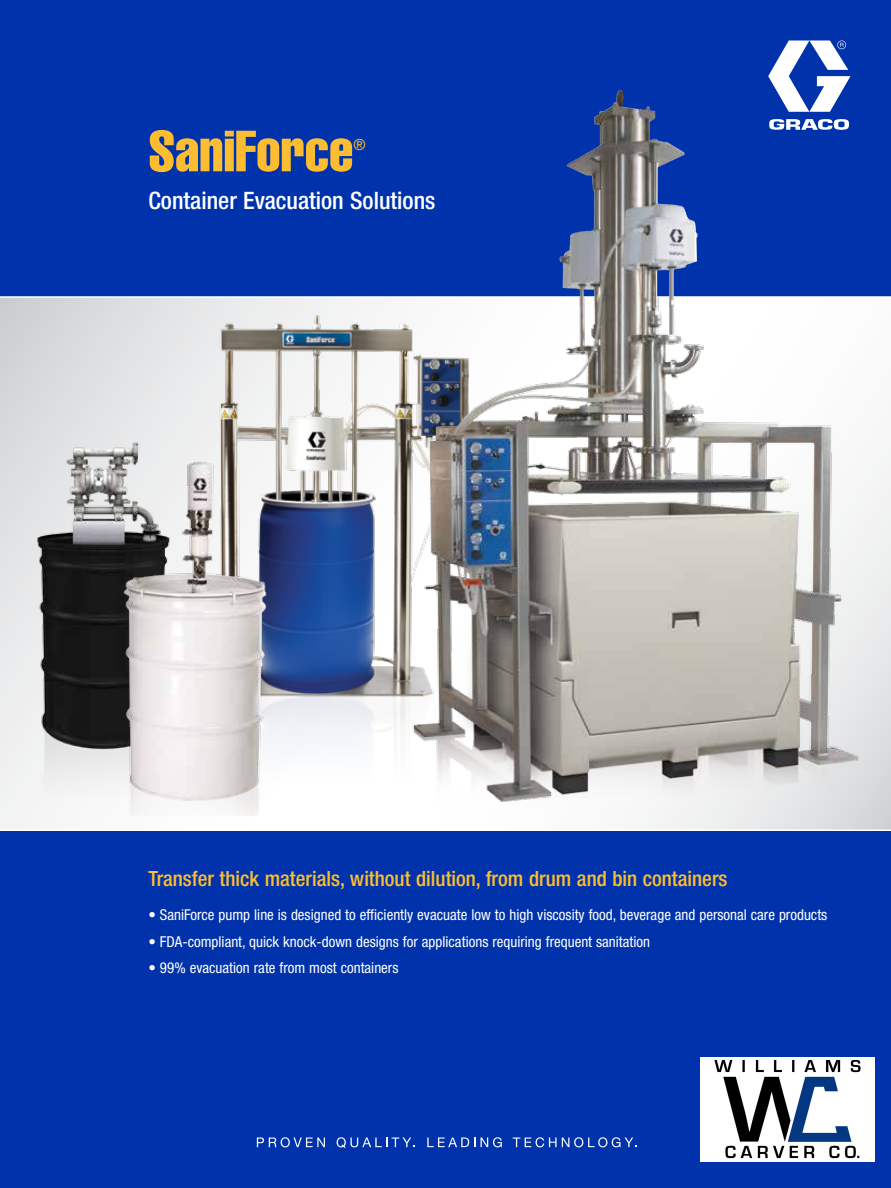
<style>
.page{position:relative;width:891px;height:1188px;background:#0033ab}
.page>*{position:absolute;margin:0;border:0;box-sizing:border-box;transform-origin:0 0}
.t1{font:57px "Helvetica LT Std Comp";color:#fcbd30}
.t2{font:500 condensed 24px "Helvetica Neue LT Std";color:#fff}
.t3{font:500 condensed 21px "Helvetica Neue LT Std";color:#fcbd30}
.t4{font:condensed 15.3px "Helvetica Neue LT Std";color:#fcbd30}
.t5{font:condensed 15px "Helvetica Neue LT Std";color:#fff}
</style>
<div class="page">
<svg style="left:768px;top:41px;width:82px;height:89px"></svg>
<svg style="left:0;top:298px;width:891px;height:532px;background:#e5e6e7"></svg>
<img style="left:21px;top:430px;width:169px;height:395px">
<hr style="left:0;top:296px;width:891px;height:2px;background:#fff">
<img style="left:198px;top:315px;width:192px;height:486px">
<hr style="left:0;top:830px;width:891px;height:1px;background:#fff">
<svg style="left:257px;top:1137px;width:68px;height:10px"></svg>
<svg style="left:337px;top:1137px;width:78px;height:11px"></svg>
<svg style="left:427px;top:1138px;width:48px;height:9px"></svg>
<svg style="left:481px;top:1137px;width:21px;height:10px"></svg>
<svg style="left:513px;top:1137px;width:124px;height:10px"></svg>
<img style="left:390px;top:298px;width:488px;height:532px">
<img style="left:110px;top:421px;width:183px;height:395px">
<img style="left:559px;top:89px;width:139px;height:218px">
<img style="left:701px;top:1057px;width:174px;height:105px">
<h1 class="t1" style="left:148px;top:115px;width:206px">SaniForce</h1>
<p class="t4" style="left:353px;top:136px;width:14px">®</p>
<h2 class="t2" style="left:148px;top:186px;width:288px">Container Evacuation Solutions</h2>
<h3 class="t3" style="left:148px;top:866px;width:581px">Transfer thick materials, without dilution, from drum and bin containers</h3>
<p class="t5" style="left:148px;top:906px;width:680px">• SaniForce pump line is designed to efficiently evacuate low to high viscosity food, beverage and personal care products</p>
<p class="t5" style="left:148px;top:933px;width:503px">• FDA-compliant, quick knock-down designs for applications requiring frequent sanitation</p>
<p class="t5" style="left:148px;top:959px;width:251px">• 99% evacuation rate from most containers</p>
</div>
